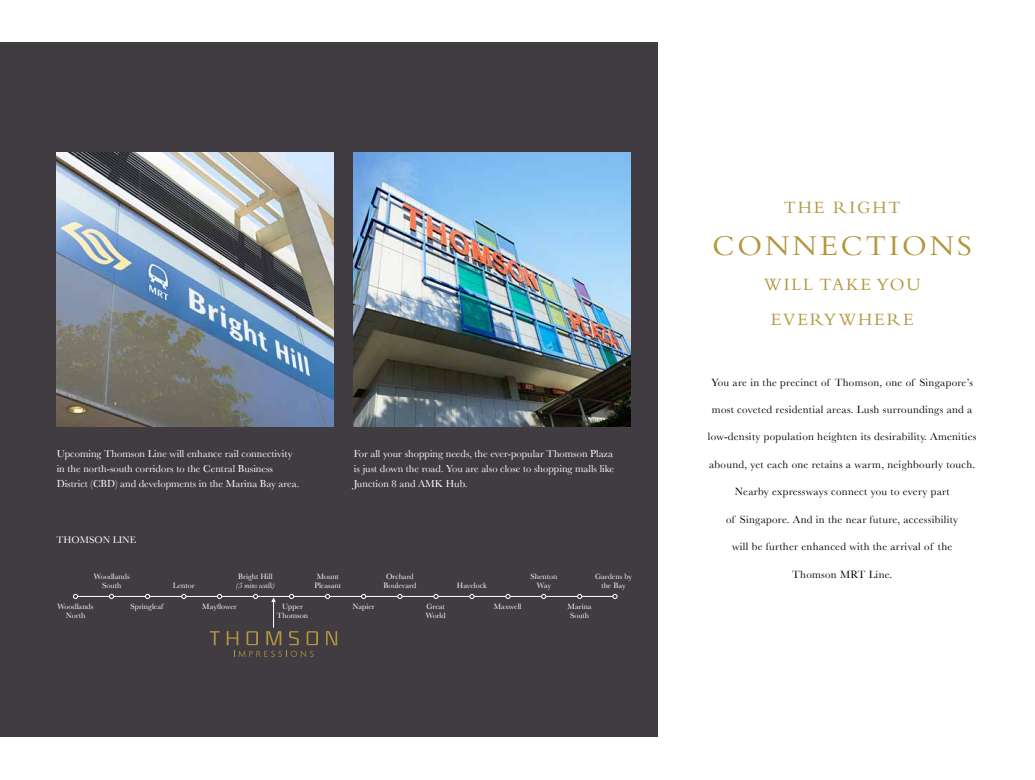
<style>
.page{position:relative;width:1035px;height:780px;background:#fff}
.page>*{position:absolute;margin:0;border:0;box-sizing:border-box;transform-origin:0 0}
.t1{font:30px "Bembo";letter-spacing:.1em;color:#b3963c}
.t2{font:18px/35px "Bembo";letter-spacing:.1em;color:#b3963c}
.t3{font:11px "Baskerville";letter-spacing:.025em;color:#000}
.t4{font:10.5px/15px "Baskerville";color:#fff;text-align:justify}
.t5{font:10px "Baskerville";color:#fff}
.t6{font:8px/9.6px "Baskerville";color:#fff;text-align:center}
.t7{font:italic 8px "Baskerville";color:#fff}
</style>
<div class="page">
<div style="left:0;top:43px;width:657px;height:694px;background:#413c42"></div>
<img style="left:57px;top:153px;width:276px;height:274px">
<img style="left:354px;top:153px;width:276px;height:274px">
<hr style="left:75px;top:596px;width:541px;height:1px;background:#fff">
<svg style="left:73px;top:594px;width:5px;height:5px"></svg>
<svg style="left:145px;top:594px;width:5px;height:5px"></svg>
<svg style="left:397px;top:594px;width:5px;height:5px"></svg>
<svg style="left:541px;top:594px;width:5px;height:5px"></svg>
<svg style="left:325px;top:594px;width:5px;height:5px"></svg>
<svg style="left:505px;top:594px;width:5px;height:5px"></svg>
<svg style="left:181px;top:594px;width:5px;height:5px"></svg>
<svg style="left:361px;top:594px;width:5px;height:5px"></svg>
<svg style="left:469px;top:594px;width:5px;height:5px"></svg>
<svg style="left:612px;top:594px;width:5px;height:5px"></svg>
<svg style="left:433px;top:594px;width:5px;height:5px"></svg>
<svg style="left:577px;top:594px;width:5px;height:5px"></svg>
<svg style="left:109px;top:594px;width:5px;height:5px"></svg>
<svg style="left:326px;top:631px;width:11px;height:14px"></svg>
<svg style="left:210px;top:594px;width:108px;height:63px"></svg>
<p class="t4" style="left:57px;top:446px;width:244px;text-align:left">Upcoming Thomson Line will enhance rail connectivity in the north-south corridors to the Central Business<br>District (CBD) and developments in the Marina Bay area.</p>
<p class="t5" style="left:57px;top:534px;width:81px">THOMSON LINE</p>
<p class="t4" style="left:354px;top:446px;width:262px">For all your shopping needs, the ever-popular Thomson Plaza is just down the road. You are also close to shopping malls like Junction 8 and AMK Hub.</p>
<p class="t6" style="left:314px;top:571px;width:28px;text-align:left">Mount<br>Pleasant</p>
<p class="t6" style="left:530px;top:571px;width:28px">Shenton<br>Way</p>
<p class="t6" style="left:595px;top:571px;width:38px">Gardens by the Bay</p>
<p class="t6" style="left:383px;top:571px;width:34px">Orchard<br>Boulevard</p>
<p class="t6" style="left:94px;top:571px;width:37px">Woodlands<br>South</p>
<p class="t6" style="left:238px;top:571px;width:36px">Bright Hill</p>
<p class="t6" style="left:173px;top:581px;width:23px">Lentor</p>
<p class="t7" style="left:236px;top:581px;width:41px">(5 mins walk)</p>
<p class="t6" style="left:457px;top:581px;width:31px">Havelock</p>
<p class="t6" style="left:58px;top:601px;width:37px">Woodlands<br>North</p>
<p class="t6" style="left:202px;top:601px;width:36px">Mayflower</p>
<p class="t6" style="left:426px;top:601px;width:21px;text-align:left">Great<br>World</p>
<p class="t6" style="left:131px;top:601px;width:34px">Springleaf</p>
<p class="t6" style="left:282px;top:601px;width:22px">Upper</p>
<p class="t6" style="left:352px;top:601px;width:24px">Napier</p>
<p class="t6" style="left:277px;top:611px;width:33px">Thomson</p>
<p class="t6" style="left:494px;top:601px;width:29px">Maxwell</p>
<p class="t6" style="left:567px;top:601px;width:26px">Marina<br>South</p>
<h2 class="t2" style="left:784px;top:189px;width:118px">THE RI GHT</h2>
<h1 class="t1" style="left:712px;top:228px;width:261px">CONNECTIONS</h1>
<h2 class="t2" style="left:770px;top:266px;width:151px;text-indent:-7px">WILL TAKE YOU<br>EVER</h2>
<h2 class="t2" style="left:824px;top:301px;width:91px">YWHERE</h2>
<p class="t3" style="left:711px;top:375px;width:263px">You are in the precinct of Thomson, one of Singapore’s</p>
<p class="t3" style="left:712px;top:403px;width:262px">most coveted residential areas. Lush surroundings and a</p>
<p class="t3" style="left:708px;top:430px;width:270px">low-density population heighten its desirability. Amenities</p>
<p class="t3" style="left:709px;top:457px;width:268px">abound, yet each one retains a warm, neighbourly touch.</p>
<p class="t3" style="left:735px;top:485px;width:216px">Nearby expressways connect you to every part</p>
<p class="t3" style="left:726px;top:512px;width:234px">of Singapore. And in the near future, accessibility</p>
<p class="t3" style="left:732px;top:540px;width:222px">will be further enhanced with the arrival of the</p>
<p class="t3" style="left:792px;top:567px;width:102px">Thomson MRT Line.</p>
</div>
